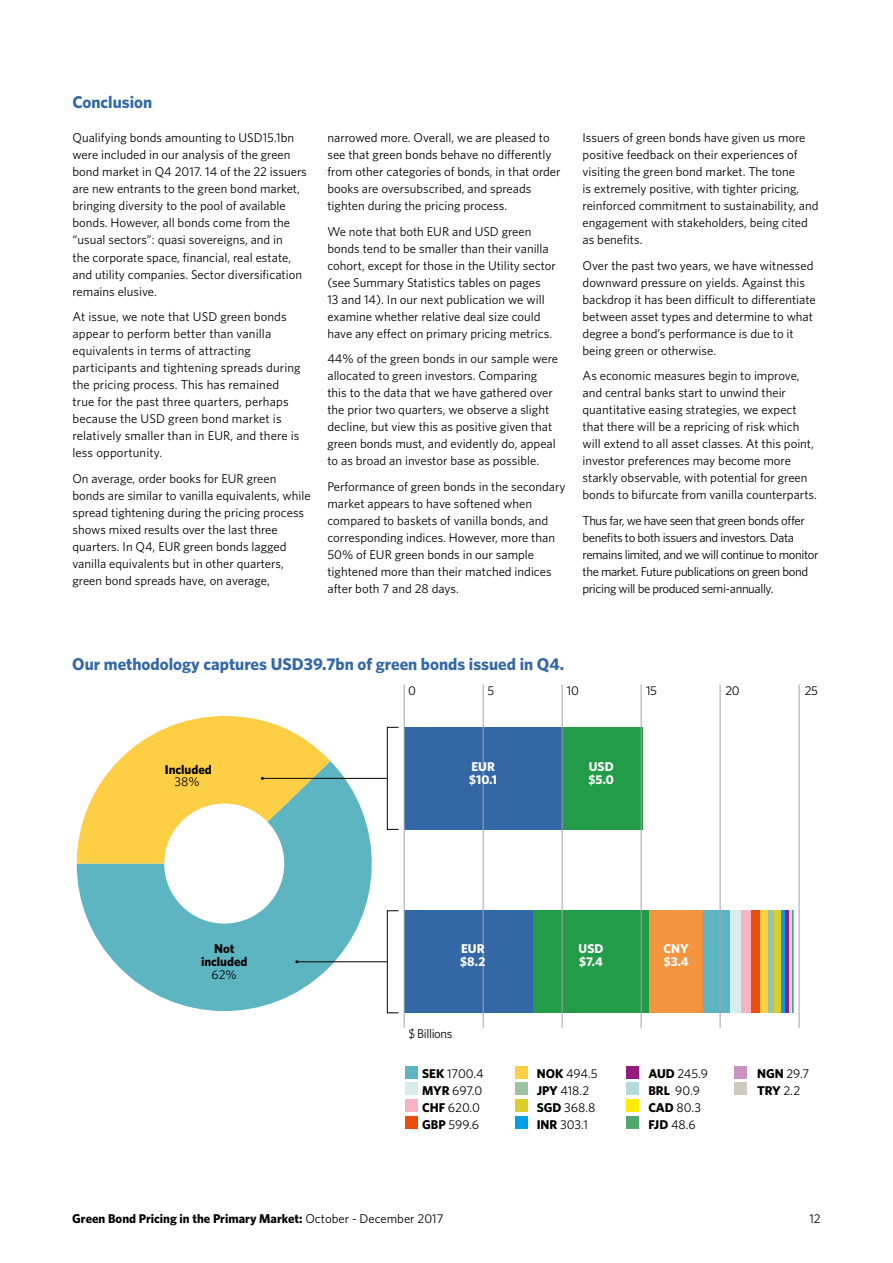
<style>
.page{position:relative;width:893px;height:1263px;background:#fff}
.page>*{position:absolute;margin:0;border:0;box-sizing:border-box;transform-origin:0 0}
.t1{font:700 16.95px "Whitney";color:#3467a5}
.t2{font:12.75px/17px "Whitney";color:#000}
.t3{font:12.75px/17px "Whitney";letter-spacing:-.03em;color:#000}
.t4{font:700 12.75px/12.8px "Whitney";color:#000;text-align:center}
.t5{font:700 12.75px/12.8px "Whitney";color:#fff}
.s1{font-weight:700}
.s2{font-weight:400}
</style>
<div class="page">
<svg style="left:77px;top:761px;width:298px;height:251px;fill:#5db5c2"></svg>
<div style="left:164px;top:803px;width:120px;height:120px;background:#fff;border-radius:50%"></div>
<hr style="left:799px;top:684px;width:1px;height:344px;background:#a3a2ab">
<div style="left:404px;top:727px;width:159px;height:102px;background:#3467a5"></div>
<div style="left:563px;top:727px;width:79px;height:102px;background:#239c49"></div>
<div style="left:404px;top:910px;width:129px;height:102px;background:#3467a5"></div>
<div style="left:533px;top:910px;width:116px;height:102px;background:#239c49"></div>
<div style="left:649px;top:910px;width:54px;height:102px;background:#f4943f"></div>
<div style="left:730px;top:910px;width:11px;height:102px;background:#d5eceb"></div>
<div style="left:751px;top:910px;width:9px;height:102px;background:#e94e0f"></div>
<hr style="left:789px;top:910px;width:2px;height:102px;background:#b7dae1">
<hr style="left:791px;top:910px;width:1px;height:102px;background:#ffed00">
<hr style="left:792px;top:910px;width:1px;height:102px;background:#51a76d">
<hr style="left:793px;top:910px;width:1px;height:102px;background:#c693c2">
<div style="left:768px;top:910px;width:6px;height:102px;background:#9cc4a3"></div>
<hr style="left:781px;top:910px;width:4px;height:102px;background:#009fe3">
<hr style="left:785px;top:910px;width:4px;height:102px;background:#951b81">
<div style="left:774px;top:910px;width:7px;height:102px;background:#dbce2a"></div>
<div style="left:741px;top:910px;width:10px;height:102px;background:#f5b3c4"></div>
<div style="left:760px;top:910px;width:8px;height:102px;background:#fecf44"></div>
<div style="left:703px;top:910px;width:27px;height:102px;background:#5db5c2"></div>
<hr style="left:404px;top:684px;width:1px;height:344px;background:#a3a2ab">
<hr style="left:483px;top:684px;width:1px;height:344px;background:#a3a2ab">
<hr style="left:562px;top:684px;width:1px;height:344px;background:#a3a2ab">
<hr style="left:641px;top:684px;width:1px;height:344px;background:#a3a2ab">
<hr style="left:720px;top:684px;width:1px;height:344px;background:#a3a2ab">
<hr style="left:262px;top:778px;width:125px;height:1px;background:#000">
<svg style="left:77px;top:716px;width:253px;height:147px"></svg>
<hr style="left:297px;top:961px;width:90px;height:1px;background:#000">
<div style="left:387px;top:727px;width:12px;height:103px;border:1px solid #000"></div>
<div style="left:387px;top:910px;width:12px;height:103px;border:1px solid #000"></div>
<div style="left:405px;top:1066px;width:13px;height:12px;background:#5db5c2"></div>
<div style="left:405px;top:1082px;width:13px;height:13px;background:#d5eceb"></div>
<div style="left:405px;top:1099px;width:13px;height:13px;background:#f5b3c4"></div>
<div style="left:405px;top:1116px;width:13px;height:13px;background:#e94e0f"></div>
<div style="left:515px;top:1066px;width:12px;height:12px;background:#fecf44"></div>
<div style="left:515px;top:1082px;width:12px;height:13px;background:#9cc4a3"></div>
<div style="left:515px;top:1099px;width:12px;height:13px;background:#dbce2a"></div>
<div style="left:515px;top:1116px;width:12px;height:13px;background:#009fe3"></div>
<div style="left:626px;top:1066px;width:13px;height:12px;background:#951b81"></div>
<div style="left:626px;top:1082px;width:13px;height:13px;background:#b7dae1"></div>
<div style="left:626px;top:1099px;width:13px;height:13px;background:#ffed00"></div>
<div style="left:626px;top:1116px;width:13px;height:13px;background:#51a76d"></div>
<div style="left:734px;top:1066px;width:13px;height:12px;background:#c693c2"></div>
<div style="left:734px;top:1082px;width:13px;height:13px;background:#cfc8bf"></div>
<h1 class="t1" style="left:72px;top:91px;width:81px">Conclusion</h1>
<p class="t2" style="left:72px;top:129px;width:236px">Qualifying bonds amounting to USD15.1bn were included in our analysis of the green bond market in Q4 2017. 14 of the 22 issuers are new entrants to the green bond market, bringing diversity to the pool of available bonds. However, all bonds come from the “usual sectors”: quasi sovereigns, and in<br>the corporate space, financial, real estate, and utility companies. Sector diversification remains elusive.</p>
<p class="t2" style="left:72px;top:308px;width:230px">At issue, we note that USD green bonds appear to perform better than vanilla equivalents in terms of attracting participants and tightening spreads during the pricing process. This has remained true for the past three quarters, perhaps because the USD green bond market is relatively smaller than in EUR, and there is less opportunity.</p>
<p class="t2" style="left:72px;top:469px;width:240px">On average, order books for EUR green bonds are similar to vanilla equivalents, while spread tightening during the pricing process shows mixed results over the last three quarters. In Q4, EUR green bonds lagged vanilla equivalents but in other quarters, green bond spreads have, on average,</p>
<p class="t2" style="left:327px;top:129px;width:235px">narrowed more. Overall, we are pleased to see that green bonds behave no differently from other categories of bonds, in that order books are oversubscribed, and spreads tighten during the pricing process.</p>
<p class="t2" style="left:327px;top:223px;width:230px">We note that both EUR and USD green bonds tend to be smaller than their vanilla cohort, except for those in the Utility sector (see Summary Statistics tables on pages<br>13 and 14). In our next publication we will examine whether relative deal size could have any effect on primary pricing metrics.</p>
<p class="t2" style="left:327px;top:350px;width:232px">44% of the green bonds in our sample were allocated to green investors. Comparing this to the data that we have gathered over the prior two quarters, we observe a slight decline, but view this as positive given that green bonds must, and evidently do, appeal to as broad an investor base as possible.</p>
<p class="t2" style="left:327px;top:478px;width:240px">Performance of green bonds in the secondary market appears to have softened when compared to baskets of vanilla bonds, and corresponding indices. However, more than 50% of EUR green bonds in our sample tightened more than their matched indices after both 7 and 28 days.</p>
<p class="t2" style="left:583px;top:129px;width:238px">Issuers of green bonds have given us more positive feedback on their experiences of visiting the green bond market. The tone<br>is extremely positive, with tighter pricing, reinforced commitment to sustainability, and engagement with stakeholders, being cited as benefits.</p>
<p class="t2" style="left:583px;top:257px;width:235px">Over the past two years, we have witnessed downward pressure on yields. Against this backdrop it has been difficult to differentiate between asset types and determine to what degree a bond’s performance is due to it being green or otherwise.</p>
<p class="t2" style="left:583px;top:367px;width:236px">As economic measures begin to improve, and central banks start to unwind their quantitative easing strategies, we expect that there will be a repricing of risk which will extend to all asset classes. At this point, investor preferences may become more starkly observable, with potential for green bonds to bifurcate from vanilla counterparts.</p>
<p class="t3" style="left:583px;top:512px;width:237px">Thus far, we have seen that green bonds offer benefits to both issuers and investors. Data remains limited, and we will continue to monitor the market. Future publications on green bond pricing will be produced semi-annually.</p>
<h1 class="t1" style="left:72px;top:652px;width:493px">Our methodology captures USD39.7bn of green bonds issued in Q4.</h1>
<p class="t4" style="left:165px;top:762px;width:49px">Included</p>
<p class="t2" style="left:174px;top:773px;width:27px">38%</p>
<p class="t4" style="left:201px;top:942px;width:48px">Not included</p>
<p class="t2" style="left:212px;top:966px;width:27px">62%</p>
<p class="t2" style="left:408px;top:681px;width:9px">0</p>
<p class="t2" style="left:488px;top:681px;width:8px">5</p>
<p class="t2" style="left:567px;top:681px;width:14px">10</p>
<p class="t2" style="left:646px;top:681px;width:12px">15</p>
<p class="t2" style="left:725px;top:681px;width:16px">20</p>
<p class="t2" style="left:805px;top:681px;width:15px">25</p>
<p class="t5" style="left:469px;top:760px;width:29px">EUR $10.1</p>
<p class="t5" style="left:589px;top:760px;width:27px">USD $5.0</p>
<p class="t5" style="left:460px;top:942px;width:27px">EUR $8.2</p>
<p class="t3" style="left:408px;top:1024px;width:46px">$ Billions</p>
<p class="t5" style="left:579px;top:942px;width:26px">USD $7.4</p>
<p class="t5" style="left:664px;top:942px;width:27px">CNY $3.4</p>
<p class="t2" style="left:422px;top:1065px;width:63px"><span class="s1">SEK</span> 1700.4<br><span class="s1">MYR</span> 697.0<br><span class="s1">CHF</span> 620.0<br><span class="s1">GBP</span> 599.6</p>
<p class="t2" style="left:537px;top:1065px;width:62px"><span class="s1">NOK</span> 494.5<br><span class="s1">JPY</span> 418.2<br><span class="s1">SGD</span> 368.8<br><span class="s1">INR</span> 303.1</p>
<p class="t2" style="left:648px;top:1065px;width:61px"><span class="s1">AUD</span> 245.9<br><span class="s1">BRL</span> 90.9<br><span class="s1">CAD</span> 80.3<br><span class="s1">FJD</span> 48.6</p>
<p class="t2" style="left:757px;top:1065px;width:54px"><span class="s1">NGN</span> 29.7<br><span class="s1">TRY</span> 2.2</p>
<p class="t4" style="left:72px;top:1211px;width:373px">Green Bond Pricing in the Primary Market: <span class="s2">October - December 2017</span></p>
<p class="t2" style="left:809px;top:1209px;width:13px">12</p>
</div>
